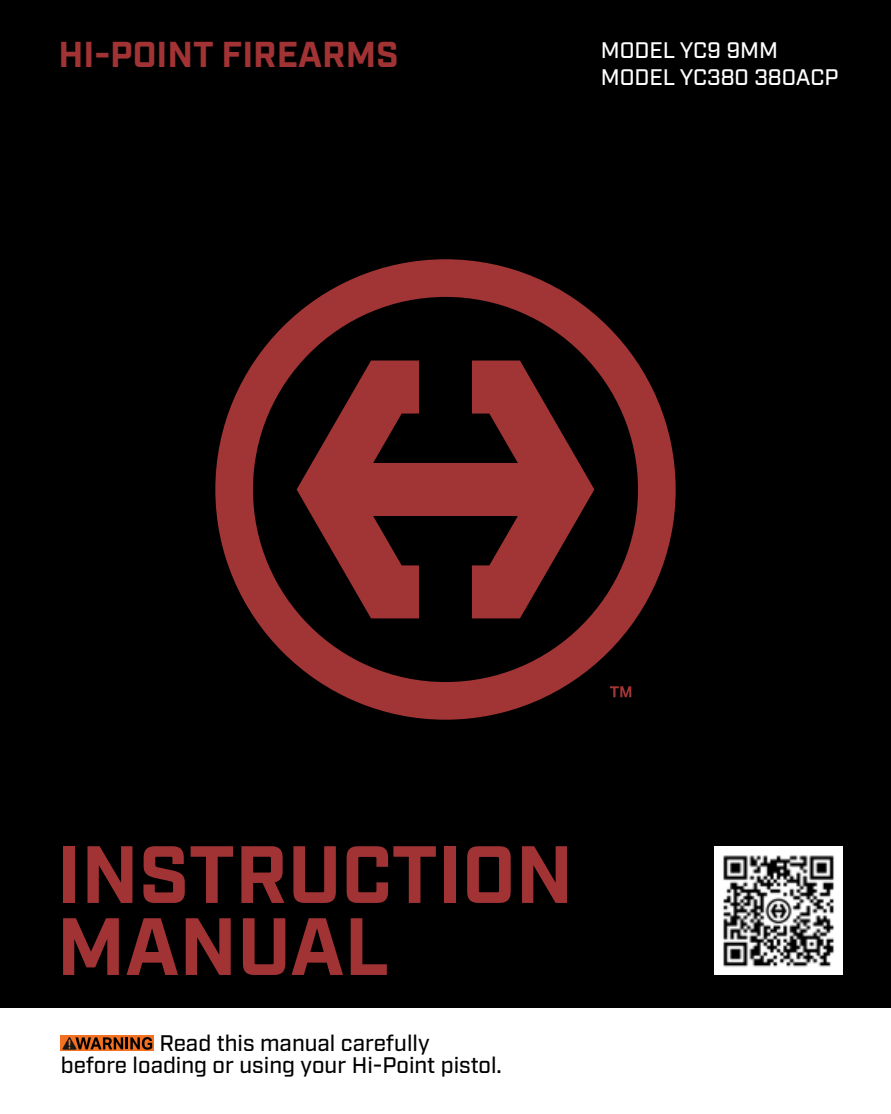
<style>
.page{position:relative;width:891px;height:1114px;background:#fff}
.page>*{position:absolute;margin:0;border:0;box-sizing:border-box;transform-origin:0 0}
.t1{font:700 81px/72px "Industry";color:#a13334}
.t2{font:700 36px "Industry";color:#a13334}
.t3{font:500 22.5px/22.5px "Industry";color:#000}
.t4{font:500 22.5px/27px "Industry";color:#fff}
</style>
<div class="page">
<div style="left:0;top:0;width:891px;height:1007px;background:#000"></div>
<svg style="left:61px;top:1036px;width:93px;height:15px"></svg>
<svg style="left:62px;top:1037px;width:90px;height:12px"></svg>
<img style="left:714px;top:846px;width:128px;height:129px">
<svg style="left:215px;top:259px;width:461px;height:461px"></svg>
<svg style="left:297px;top:360px;width:297px;height:258px;fill:#a13435"></svg>
<svg style="left:610px;top:686px;width:21px;height:11px"></svg>
<h2 class="t2" style="left:58px;top:33px;width:342px">HI-POINT FIREARMS</h2>
<p class="t4" style="left:601px;top:37px;width:239px">MODEL YC9 9MM<br>MODEL YC380 380ACP</p>
<h1 class="t1" style="left:57px;top:843px;width:518px">INSTRUCTION<br>MANUAL</h1>
<p class="t3" style="left:61px;top:1032px;width:443px;text-indent:99px">Read this manual carefully before loading or using your Hi-Point pistol.</p>
</div>
